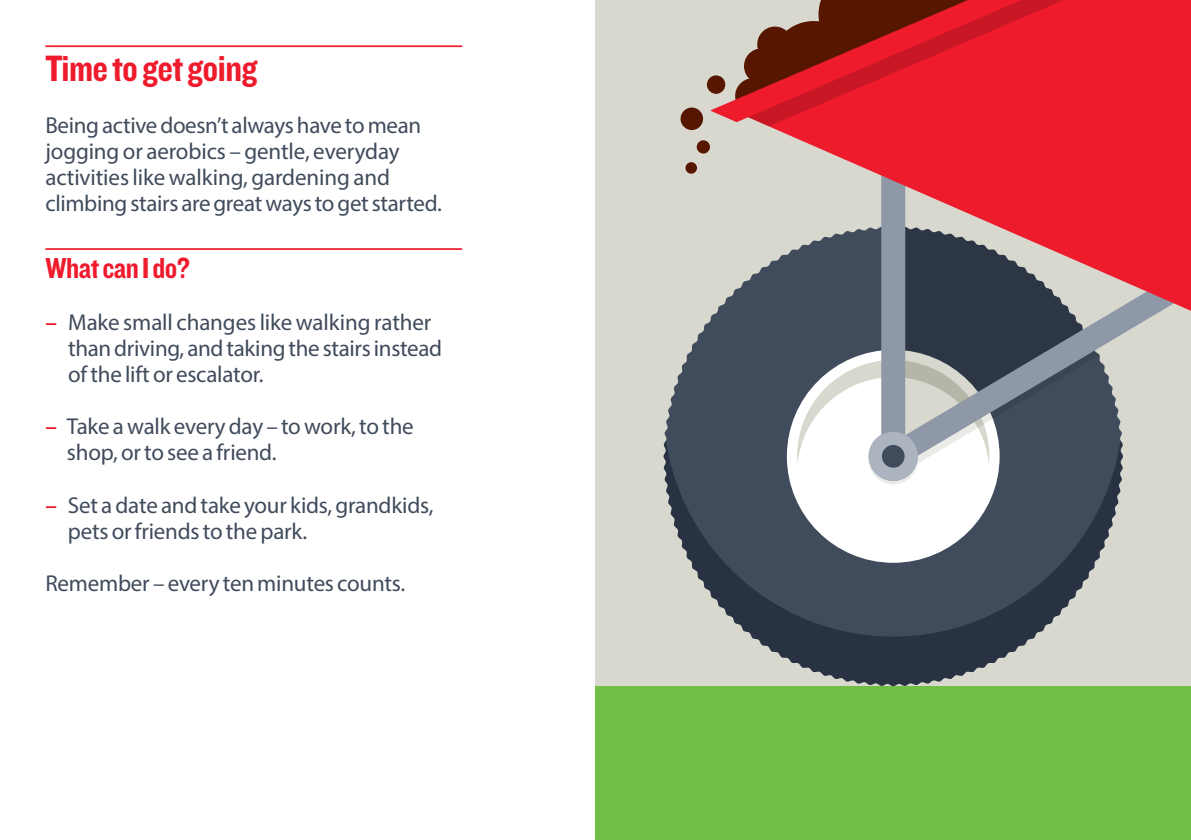
<style>
.page{position:relative;width:1191px;height:840px;background:#fff}
.page>*{position:absolute;margin:0;border:0;box-sizing:border-box;transform-origin:0 0}
.Heading{font:38px "Knockout 50 Welterweight";letter-spacing:-.015em;color:#ee1b2d}
.Subheads{font:30px "Knockout 50 Welterweight";letter-spacing:-.015em;color:#ee1b2d}
.Body{font:23px/26px "Myriad Pro";letter-spacing:-.01em;color:#404b5c}
.s1{font-weight:600;color:#ee1b2d}
</style>
<div class="page">
<hr style="left:45px;top:45px;width:417px;height:2px;background:#ee1b2d">
<hr style="left:45px;top:248px;width:417px;height:2px;background:#ee1b2d">
<div style="left:595px;top:0;width:596px;height:839px;background:#d8d8cf"></div>
<div style="left:595px;top:685px;width:596px;height:154px;background:#71bf44"></div>
<svg style="left:665px;top:304px;width:132px;height:128px;fill:#404b5c"></svg>
<svg style="left:797px;top:310px;width:63px;height:122px;background:#9399a1"></svg>
<svg style="left:663px;top:432px;width:458px;height:253px"></svg>
<svg style="left:860px;top:310px;width:331px;height:179px"></svg>
<svg style="left:680px;top:107px;width:23px;height:23px"></svg>
<svg style="left:685px;top:162px;width:12px;height:12px"></svg>
<svg style="left:696px;top:140px;width:14px;height:14px"></svg>
<svg style="left:706px;top:75px;width:19px;height:19px"></svg>
<svg style="left:723px;top:134px;width:468px;height:176px"></svg>
<div style="left:736px;top:0;width:455px;height:134px;background:#ee1b2d"></div>
<svg style="left:710px;top:0;width:330px;height:122px;background:#c4353a"></svg>
<div style="left:868px;top:431px;width:49px;height:49px;background:#acb4c0;border-radius:50%"></div>
<div style="left:882px;top:444px;width:22px;height:23px;background:#404b5c;border-radius:50%"></div>
<p class="Heading" style="left:45px;top:43px;width:214px">Time to get going</p>
<p class="Body" style="left:45px;top:112px;width:398px">Being active doesn’t always have to mean jogging or aerobics – gentle, everyday activities like walking, gardening and climbing stairs are great ways to get started.</p>
<p class="Subheads" style="left:45px;top:248px;width:146px">What can I do?</p>
<p class="Body" style="left:68px;top:309px;width:375px;text-indent:-23px"><span class="s1">–</span> Make small changes like walking rather than driving, and taking the stairs instead of the lift or escalator.</p>
<p class="Body" style="left:67px;top:413px;width:348px;text-indent:-22px"><span class="s1">–</span> Take a walk every day – to work, to the shop, or to see a friend.</p>
<p class="Body" style="left:68px;top:491px;width:367px;text-indent:-23px"><span class="s1">–</span> Set a date and take your kids, grandkids, pets or friends to the park.</p>
<p class="Body" style="left:45px;top:569px;width:361px">Remember – every ten minutes counts.</p>
</div>
